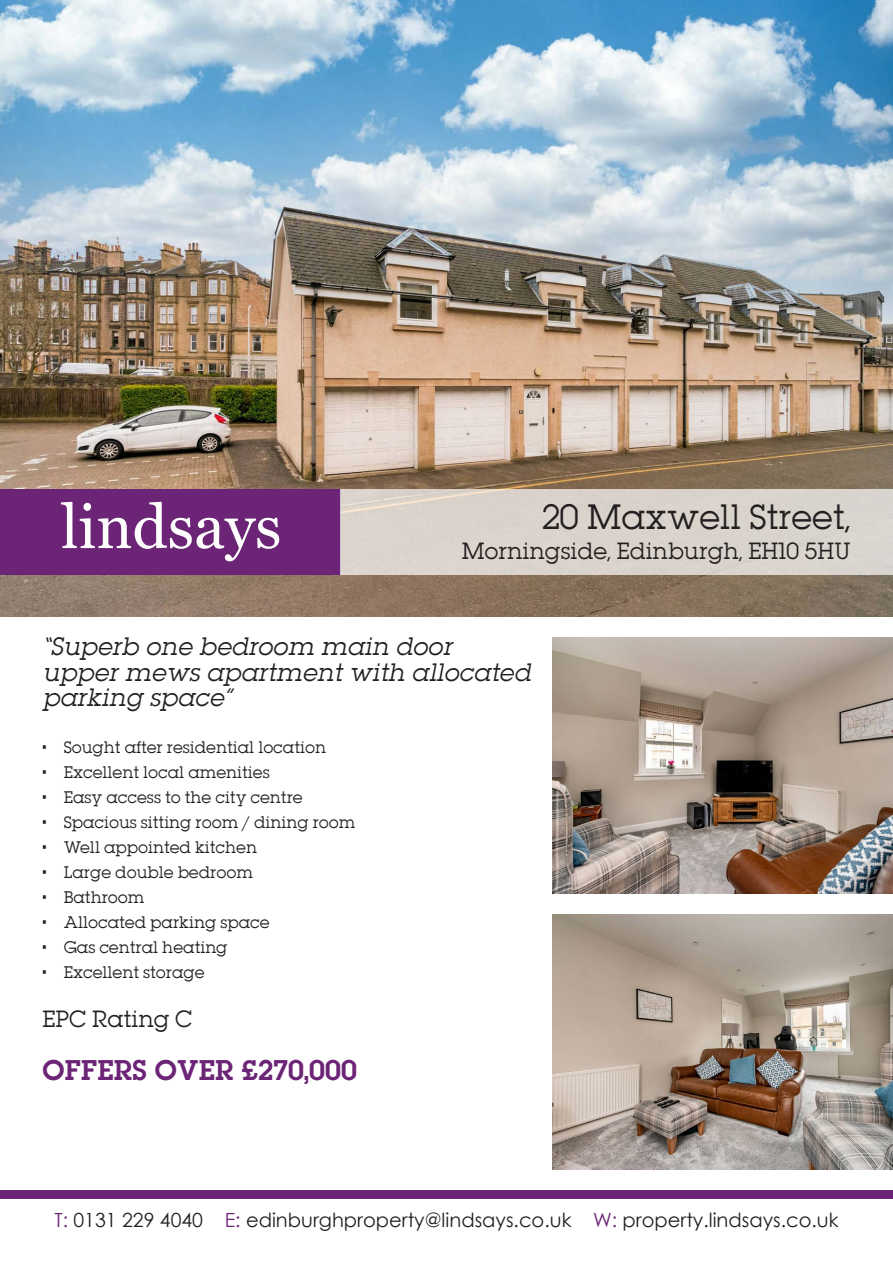
<style>
.page{position:relative;width:893px;height:1263px;background:#fff}
.page>*{position:absolute;margin:0;border:0;box-sizing:border-box;transform-origin:0 0}
.t1{font:31.5px "Lubalin";color:#231f20}
.t2{font:25.5px "Lubalin Demi";color:#6c2476}
.t3{font:italic 22.5px/25.5px "Lubalin";color:#231f20}
.t4{font:21px "Lubalin";color:#231f20}
.t5{font:19.5px "Century Gothic";color:#231f20}
.t6{font:15px "Lubalin";color:#231f20}
.s1{color:#6c2476}
</style>
<div class="page">
<img style="left:0;top:0;width:893px;height:617px">
<img style="left:553px;top:638px;width:340px;height:255px">
<img style="left:553px;top:914px;width:340px;height:255px">
<div style="left:0;top:489px;width:340px;height:85px;background:#6c2476"></div>
<svg style="left:61px;top:502px;width:218px;height:59px"></svg>
<div style="left:0;top:1191px;width:893px;height:8px;background:#6c2476"></div>
<div style="left:340px;top:489px;width:553px;height:85px;background:#dad3cc"></div>
<h1 class="t1" style="left:542px;top:496px;width:310px">20 Maxwell Street,</h1>
<h3 class="t4" style="left:462px;top:536px;width:390px">Morningside, Edinburgh, EH10 5HU</h3>
<h3 class="t3" style="left:43px;top:634px;width:490px">“Superb one bedroom main door upper mews apartment with allocated parking space”</h3>
<p class="t6" style="left:43px;top:737px;width:285px">• Sought after residential location</p>
<p class="t6" style="left:43px;top:762px;width:229px">• Excellent local amenities</p>
<p class="t6" style="left:43px;top:787px;width:262px">• Easy access to the city centre</p>
<p class="t6" style="left:43px;top:812px;width:314px">• Spacious sitting room / dining room</p>
<p class="t6" style="left:43px;top:837px;width:216px">• Well appointed kitchen</p>
<p class="t6" style="left:43px;top:862px;width:212px">• Large double bedroom</p>
<p class="t6" style="left:43px;top:887px;width:104px">• Bathroom</p>
<p class="t6" style="left:43px;top:912px;width:229px">• Allocated parking space</p>
<p class="t6" style="left:43px;top:937px;width:187px">• Gas central heating</p>
<p class="t6" style="left:43px;top:962px;width:164px">• Excellent storage</p>
<h3 class="t4" style="left:43px;top:1005px;width:151px">EPC Rating C</h3>
<h2 class="t2" style="left:43px;top:1052px;width:316px">OFFERS OVER £270,000</h2>
<h3 class="t5" style="left:54px;top:1206px;width:786px"><span class="s1">T:</span> 0131 229 4040 <span class="s1">E:</span> edinburghproperty@lindsays.co.uk <span class="s1">W:</span> property.lindsays.co.uk</h3>
</div>
